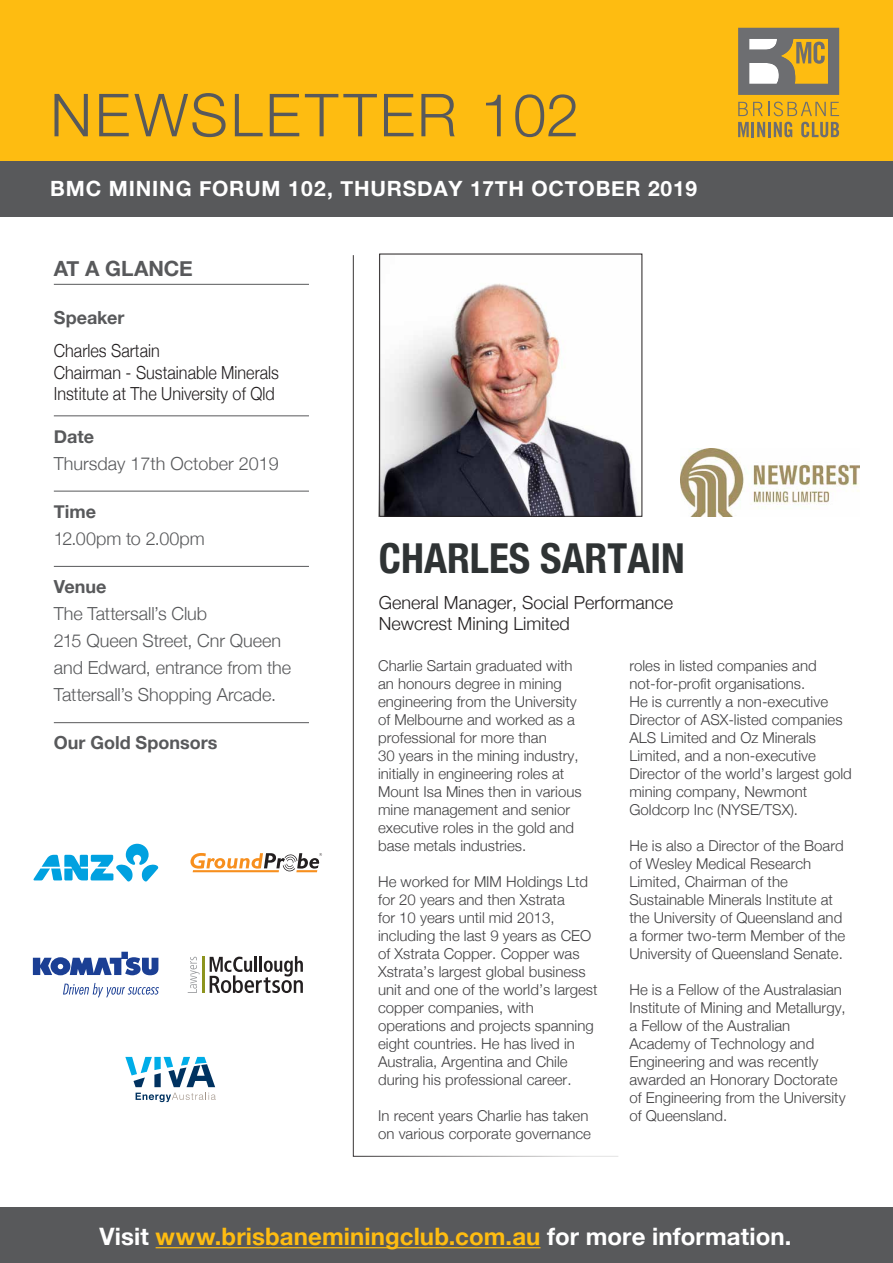
<style>
.page{position:relative;width:893px;height:1263px;background:#fff}
.page>*{position:absolute;margin:0;border:0;box-sizing:border-box;transform-origin:0 0}
.t1{font:300 59.4px "Helvetica Neue";letter-spacing:.05em;color:#58595b}
.t2{font:700 condensed 41.25px "Helvetica Neue";color:#2f3334}
.t3{font:700 24px "Helvetica Neue";letter-spacing:.005em;color:#febc11}
.t4{font:700 21px "Helvetica Neue";letter-spacing:.035em;color:#fff}
.t5{font:700 21px "Helvetica Neue";color:#58595b}
.t6{font:300 18px/27px "Helvetica Neue";letter-spacing:-.005em;color:#58595b}
.t7{font:300 18px/21.6px "Helvetica Neue";color:#231f20;scale:.9 1}
.t8{font:300 18px/21.6px "Helvetica Neue";color:#231f20}
.t9{font:700 18px "Helvetica Neue";color:#58595b}
.t10{font:300 15px/18px "Helvetica Neue";color:#414042}
.s1{color:#fff}
</style>
<div class="page">
<img style="left:618px;top:442px;width:21px;height:72px">
<svg style="left:353px;top:255px;width:265px;height:902px"></svg>
<div style="left:0;top:1208px;width:893px;height:55px;background:#58595b"></div>
<hr style="left:54px;top:284px;width:255px;height:1px;background:#58595b">
<hr style="left:54px;top:416px;width:255px;height:1px;background:#58595b">
<hr style="left:54px;top:491px;width:255px;height:1px;background:#58595b">
<hr style="left:54px;top:566px;width:255px;height:1px;background:#58595b">
<hr style="left:54px;top:722px;width:255px;height:1px;background:#58595b">
<hr style="left:156px;top:1247px;width:384px;height:1px;background:#febc11">
<svg style="left:34px;top:844px;width:124px;height:37px"></svg>
<svg style="left:210px;top:956px;width:93px;height:37px"></svg>
<hr style="left:202px;top:957px;width:3px;height:36px;background:#8d941e">
<svg style="left:188px;top:957px;width:12px;height:36px"></svg>
<svg style="left:63px;top:983px;width:96px;height:14px"></svg>
<svg style="left:33px;top:952px;width:126px;height:23px"></svg>
<svg style="left:125px;top:1057px;width:91px;height:45px"></svg>
<div style="left:379px;top:254px;width:263px;height:262px;border:1px solid #231f20"></div>
<div style="left:0;top:0;width:893px;height:172px;background:#febc11"></div>
<svg style="left:738px;top:102px;width:101px;height:14px"></svg>
<svg style="left:738px;top:122px;width:27px;height:15px"></svg>
<hr style="left:768px;top:122px;width:3px;height:15px;background:#6d6e71">
<svg style="left:774px;top:122px;width:18px;height:15px"></svg>
<svg style="left:801px;top:122px;width:38px;height:15px"></svg>
<svg style="left:738px;top:28px;width:101px;height:67px"></svg>
<div style="left:0;top:162px;width:893px;height:55px;background:#58595b"></div>
<svg style="left:190px;top:853px;width:132px;height:19px"></svg>
<img style="left:681px;top:448px;width:178px;height:68px">
<h1 class="t1" style="left:50px;top:67px;width:530px">NEWSLETTER 102</h1>
<h3 class="t4" style="left:50px;top:172px;width:648px">BMC MINING FORUM 102, THURSDAY 17TH OCTOBER 2019</h3>
<h3 class="t5" style="left:54px;top:252px;width:141px">AT A GLANCE</h3>
<p class="t9" style="left:54px;top:303px;width:72px">Speaker</p>
<p class="t7" style="left:54px;top:339px;width:252px">Charles Sartain<br>Chairman - Sustainable Minerals<br>Institute at The University of Qld</p>
<p class="t9" style="left:54px;top:422px;width:42px">Date</p>
<p class="t6" style="left:54px;top:448px;width:227px">Thursday 17th October 2019</p>
<p class="t9" style="left:54px;top:497px;width:44px">Time</p>
<p class="t6" style="left:54px;top:524px;width:152px">12.00pm to 2.00pm</p>
<p class="t9" style="left:54px;top:573px;width:54px">Venue</p>
<p class="t6" style="left:54px;top:599px;width:239px">The Tattersall’s Club<br>215 Queen Street, Cnr Queen and Edward, entrance from the<br>Tattersall’s Shopping Arcade.</p>
<p class="t9" style="left:54px;top:729px;width:165px">Our Gold Sponsors</p>
<h2 class="t2" style="left:379px;top:524px;width:307px">CHARLES SARTAIN</h2>
<p class="t8" style="left:379px;top:590px;width:296px">General Manager, Social Performance<br>Newcrest Mining Limited</p>
<p class="t10" style="left:378px;top:656px;width:205px">Charlie Sartain graduated with an honours degree in mining engineering from the University of Melbourne and worked as a professional for more than<br>30 years in the mining industry, initially in engineering roles at<br>Mount Isa Mines then in various mine management and senior executive roles in the gold and base metals industries.</p>
<p class="t10" style="left:378px;top:872px;width:221px">He worked for MIM Holdings Ltd for 20 years and then Xstrata<br>for 10 years until mid 2013, including the last 9 years as CEO of Xstrata Copper. Copper was<br>Xstrata’s largest global business unit and one of the world’s largest copper companies, with operations and projects spanning eight countries. He has lived in<br>Australia, Argentina and Chile during his professional career.</p>
<p class="t10" style="left:378px;top:1106px;width:214px">In recent years Charlie has taken on various corporate governance</p>
<p class="t10" style="left:629px;top:656px;width:224px">roles in listed companies and not-for-profit organisations.<br>He is currently a non-executive<br>Director of ASX-listed companies<br>ALS Limited and Oz Minerals<br>Limited, and a non-executive<br>Director of the world’s largest gold mining company, Newmont<br>Goldcorp Inc (NYSE/TSX).</p>
<p class="t10" style="left:629px;top:836px;width:217px">He is also a Director of the Board of Wesley Medical Research<br>Limited, Chairman of the<br>Sustainable Minerals Institute at the University of Queensland and a former two-term Member of the<br>University of Queensland Senate.</p>
<p class="t10" style="left:629px;top:980px;width:218px">He is a Fellow of the Australasian<br>Institute of Mining and Metallurgy, a Fellow of the Australian<br>Academy of Technology and<br>Engineering and was recently awarded an Honorary Doctorate of Engineering from the University of Queensland.</p>
<h3 class="t3" style="left:99px;top:1218px;width:693px"><span class="s1">Visit</span> www.brisbaneminingclub.com.au <span class="s1">for more information.</span></h3>
</div>
